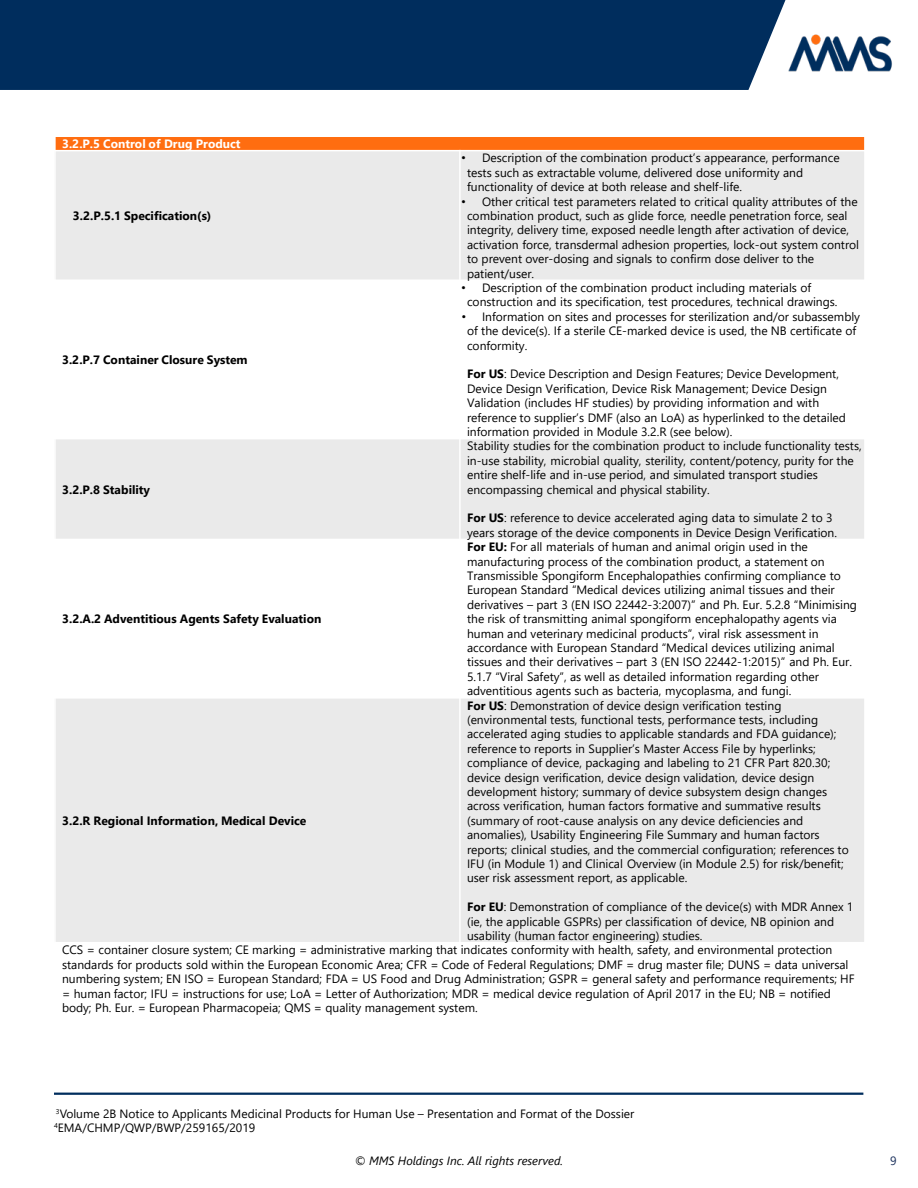
<style>
.page{position:relative;width:918px;height:1188px;background:#fff}
.page>*{position:absolute;margin:0;border:0;box-sizing:border-box;transform-origin:0 0}
.Reference{font:12px/14.4px "Segoe UI";color:#000}
.t1{font:700 12px "Segoe UI";color:#000}
.t2{font:italic 12px "Segoe UI";color:#000}
.t3{font:700 12px "Segoe UI";color:#fff}
.t4{font:12px "Segoe UI";color:#1a305c}
.s1{font-family:"Arial"}
.s2{font-weight:700}
</style>
<div class="page">
<div style="left:0;top:0;width:785px;height:90px;background:#002d5d"></div>
<img style="left:788px;top:34px;width:104px;height:38px">
<div style="left:55px;top:136px;width:810px;height:15px;background:#ff6d10"></div>
<div style="left:55px;top:151px;width:405px;height:129px;background:#eaeaea"></div>
<div style="left:460px;top:151px;width:405px;height:129px;background:#eaeaea"></div>
<div style="left:55px;top:439px;width:405px;height:100px;background:#eaeaea"></div>
<div style="left:460px;top:439px;width:405px;height:100px;background:#eaeaea"></div>
<div style="left:55px;top:698px;width:405px;height:245px;background:#eaeaea"></div>
<div style="left:460px;top:698px;width:405px;height:245px;background:#eaeaea"></div>
<hr style="left:459px;top:150px;width:2px;height:793px;background:#fff">
<hr style="left:54px;top:150px;width:812px;height:1px;background:#fff">
<hr style="left:54px;top:697px;width:812px;height:2px;background:#fff">
<hr style="left:54px;top:942px;width:812px;height:1px;background:#fff">
<hr style="left:54px;top:136px;width:2px;height:879px;background:#fff">
<hr style="left:864px;top:136px;width:2px;height:879px;background:#fff">
<hr style="left:54px;top:136px;width:812px;height:1px;background:#fff">
<hr style="left:54px;top:1093px;width:809px;height:2px;background:#002d5d">
<p class="t3" style="left:62px;top:132px;width:180px">3.2.P.5 Control of Drug Product</p>
<p class="t1" style="left:73px;top:204px;width:140px">3.2.P.5.1 Specification(s)</p>
<p class="t1" style="left:62px;top:348px;width:187px">3.2.P.7 Container Closure System</p>
<p class="t1" style="left:62px;top:478px;width:90px">3.2.P.8 Stability</p>
<p class="t1" style="left:62px;top:608px;width:261px">3.2.A.2 Adventitious Agents Safety Evaluation</p>
<p class="Reference" style="left:467px;top:150px;width:374px;text-indent:-5px"><span class="s1">•</span> Description of the combination product’s appearance, performance tests such as extractable volume, delivered dose uniformity and functionality of device at both release and shelf-life.</p>
<p class="Reference" style="left:467px;top:193px;width:394px;text-indent:-5px"><span class="s1">•</span> Other critical test parameters related to critical quality attributes of the combination product, such as glide force, needle penetration force, seal integrity, delivery time, exposed needle length after activation of device, activation force, transdermal adhesion properties, lock-out system control to prevent over-dosing and signals to confirm dose deliver to the patient/user.</p>
<p class="Reference" style="left:467px;top:279px;width:371px;text-indent:-5px"><span class="s1">•</span> Description of the combination product including materials of construction and its specification, test procedures, technical drawings.</p>
<p class="Reference" style="left:467px;top:308px;width:395px;text-indent:-5px"><span class="s1">•</span> Information on sites and processes for sterilization and/or subassembly of the device(s). If a sterile CE-marked device is used, the NB certificate of conformity.</p>
<p class="Reference" style="left:467px;top:366px;width:380px"><span class="s2">For US</span>: Device Description and Design Features; Device Development, Device Design Verification, Device Risk Management; Device Design Validation (includes HF studies) by providing information and with reference to supplier’s DMF (also an LoA) as hyperlinked to the detailed information provided in Module 3.2.R (see below).</p>
<p class="Reference" style="left:467px;top:438px;width:396px">Stability studies for the combination product to include functionality tests, in-use stability, microbial quality, sterility, content/potency, purity for the entire shelf-life and in-use period, and simulated transport studies encompassing chemical and physical stability.</p>
<p class="Reference" style="left:467px;top:510px;width:370px"><span class="s2">For US</span>: reference to device accelerated aging data to simulate 2 to 3 years storage of the device components in Device Design Verification.</p>
<p class="Reference" style="left:467px;top:539px;width:391px"><span class="s2">For EU:</span> For all materials of human and animal origin used in the manufacturing process of the combination product, a statement on Transmissible Spongiform Encephalopathies confirming compliance to European Standard “Medical devices utilizing animal tissues and their derivatives – part 3 (EN ISO 22442-3:2007)” and Ph. Eur. 5.2.8 “Minimising the risk of transmitting animal spongiform encephalopathy agents via human and veterinary medicinal products”, viral risk assessment in accordance with European Standard “Medical devices utilizing animal tissues and their derivatives – part 3 (EN ISO 22442-1:2015)” and Ph. Eur.<br>5.1.7 “Viral Safety”, as well as detailed information regarding other adventitious agents such as bacteria, mycoplasma, and fungi.</p>
<p class="Reference" style="left:467px;top:697px;width:383px"><span class="s2">For US</span>: Demonstration of device design verification testing (environmental tests, functional tests, performance tests, including accelerated aging studies to applicable standards and FDA guidance); reference to reports in Supplier’s Master Access File by hyperlinks; compliance of device, packaging and labeling to 21 CFR Part 820.30; device design verification, device design validation, device design development history; summary of device subsystem design changes across verification, human factors formative and summative results (summary of root-cause analysis on any device deficiencies and anomalies), Usability Engineering File Summary and human factors reports; clinical studies, and the commercial configuration; references to IFU (in Module 1) and Clinical Overview (in Module 2.5) for risk/benefit; user risk assessment report, as applicable.</p>
<p class="Reference" style="left:467px;top:899px;width:388px"><span class="s2">For EU</span>: Demonstration of compliance of the device(s) with MDR Annex 1</p>
<p class="Reference" style="left:467px;top:913px;width:369px">(ie, the applicable GSPRs) per classification of device, NB opinion and</p>
<p class="Reference" style="left:467px;top:927px;width:236px">usability (human factor engineering) studies.</p>
<p class="Reference" style="left:62px;top:942px;width:772px">CCS = container closure system; CE marking = administrative marking that indicates conformity with health, safety, and environmental protection</p>
<p class="Reference" style="left:62px;top:956px;width:788px">standards for products sold within the European Economic Area; CFR = Code of Federal Regulations; DMF = drug master file; DUNS = data universal</p>
<p class="Reference" style="left:62px;top:971px;width:794px">numbering system; EN ISO = European Standard; FDA = US Food and Drug Administration; GSPR = general safety and performance requirements; HF</p>
<p class="Reference" style="left:62px;top:985px;width:770px">= human factor; IFU = instructions for use; LoA = Letter of Authorization; MDR = medical device regulation of April 2017 in the EU; NB = notified</p>
<p class="Reference" style="left:62px;top:999px;width:416px">body; Ph. Eur. = European Pharmacopeia; QMS = quality management system.</p>
<p class="t1" style="left:62px;top:809px;width:246px">3.2.R Regional Information, Medical Device</p>
<p class="Reference" style="left:56px;top:1105px;width:580px"><sup>3</sup>Volume 2B Notice to Applicants Medicinal Products for Human Use – Presentation and Format of the Dossier</p>
<p class="Reference" style="left:54px;top:1120px;width:203px"><sup>4</sup>EMA/CHMP/QWP/BWP/259165/2019</p>
<p class="t2" style="left:355px;top:1150px;width:210px">© MMS Holdings Inc. All rights reserved.</p>
<p class="t4" style="left:890px;top:1150px;width:8px">9</p>
</div>
